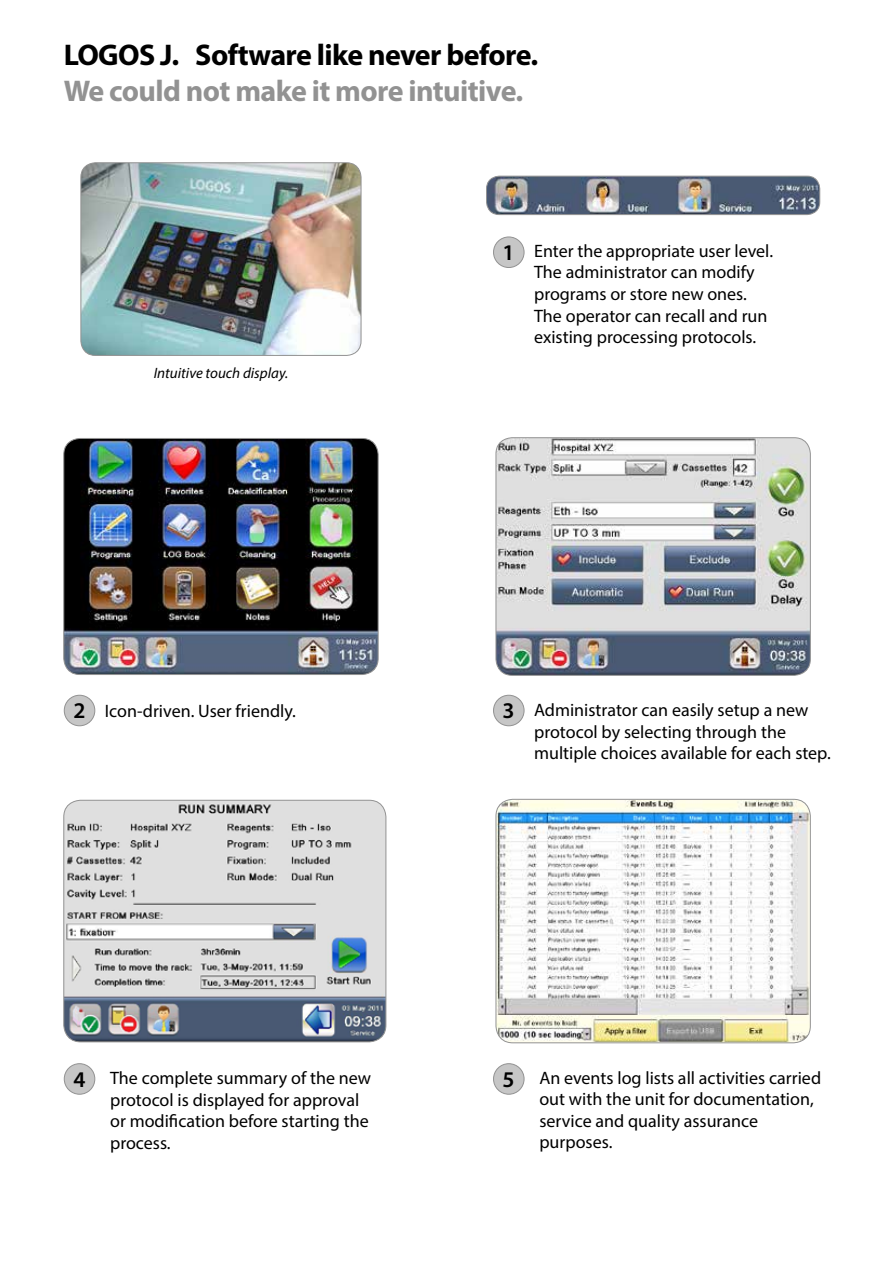
<style>
.page{position:relative;width:893px;height:1263px;background:#fff}
.page>*{position:absolute;margin:0;border:0;box-sizing:border-box;transform-origin:0 0}
.t1{font:700 30px "Myriad Pro";letter-spacing:-.02em;color:#000}
.t2{font:700 30px "Myriad Pro";letter-spacing:-.02em;color:#929292}
.t3{font:600 22.5px "Myriad Pro";color:#000}
.t4{font:18px/21.6px "Myriad Pro";color:#000}
.t5{font:italic 15px "Myriad Pro";color:#000}
.s1{font-weight:600;font-size:22.5px}
</style>
<div class="page">
<img style="left:496px;top:799px;width:314px;height:244px">
<div style="left:496px;top:799px;width:315px;height:244px;border:1px solid #929292;border-radius:17px"></div>
<div style="left:493px;top:1064px;width:31px;height:30px;background:#c6c6c6;border-radius:50%"></div>
<div style="left:493px;top:1063px;width:32px;height:32px;border:1px solid #929292;border-radius:50%"></div>
<img style="left:64px;top:800px;width:322px;height:242px">
<div style="left:63px;top:800px;width:323px;height:242px;border:1px solid #929292;border-radius:17px"></div>
<div style="left:64px;top:1064px;width:31px;height:30px;background:#c6c6c6;border-radius:50%"></div>
<div style="left:64px;top:1063px;width:31px;height:32px;border:1px solid #929292;border-radius:50%"></div>
<img style="left:496px;top:439px;width:313px;height:236px">
<div style="left:496px;top:437px;width:315px;height:239px;border:1px solid #929292;border-radius:16px"></div>
<div style="left:493px;top:695px;width:31px;height:31px;background:#c6c6c6;border-radius:50%"></div>
<div style="left:493px;top:695px;width:32px;height:31px;border:1px solid #929292;border-radius:50%"></div>
<img style="left:81px;top:163px;width:280px;height:192px">
<div style="left:81px;top:162px;width:280px;height:194px;border:1px solid #929292;border-radius:15px"></div>
<img style="left:65px;top:438px;width:313px;height:236px">
<div style="left:63px;top:438px;width:315px;height:237px;border:1px solid #929292;border-radius:16px"></div>
<div style="left:64px;top:695px;width:31px;height:31px;background:#c6c6c6;border-radius:50%"></div>
<div style="left:64px;top:695px;width:31px;height:31px;border:1px solid #929292;border-radius:50%"></div>
<img style="left:486px;top:176px;width:334px;height:39px">
<div style="left:486px;top:176px;width:334px;height:39px;border:1px solid #929292;border-radius:13px"></div>
<div style="left:493px;top:237px;width:31px;height:30px;background:#c6c6c6;border-radius:50%"></div>
<div style="left:493px;top:236px;width:32px;height:32px;border:1px solid #929292;border-radius:50%"></div>
<h1 class="t1" style="left:64px;top:35px;width:476px">LOGOS J. Software like never before.</h1>
<h1 class="t2" style="left:64px;top:71px;width:461px">We could not make it more intuitive.</h1>
<p class="t5" style="left:154px;top:364px;width:136px">Intuitive touch display.</p>
<p class="t3" style="left:503px;top:238px;width:14px">1</p>
<p class="t4" style="left:534px;top:240px;width:240px">Enter the appropriate user level.<br>The administrator can modify programs or store new ones.<br>The operator can recall and run existing processing protocols.</p>
<p class="t4" style="left:73px;top:700px;width:224px"><span class="s1">2</span> Icon-driven. User friendly.</p>
<p class="t3" style="left:503px;top:696px;width:14px">3</p>
<p class="t4" style="left:534px;top:699px;width:298px">Administrator can easily setup a new protocol by selecting through the multiple choices available for each step.</p>
<p class="t3" style="left:73px;top:1065px;width:14px">4</p>
<p class="t4" style="left:110px;top:1067px;width:263px">The complete summary of the new</p>
<p class="t3" style="left:503px;top:1065px;width:14px">5</p>
<p class="t4" style="left:110px;top:1088px;width:260px">protocol is displayed for approval or modification before starting the process.</p>
<p class="t4" style="left:539px;top:1066px;width:283px">An events log lists all activities carried out with the unit for documentation, service and quality assurance purposes.</p>
</div>
